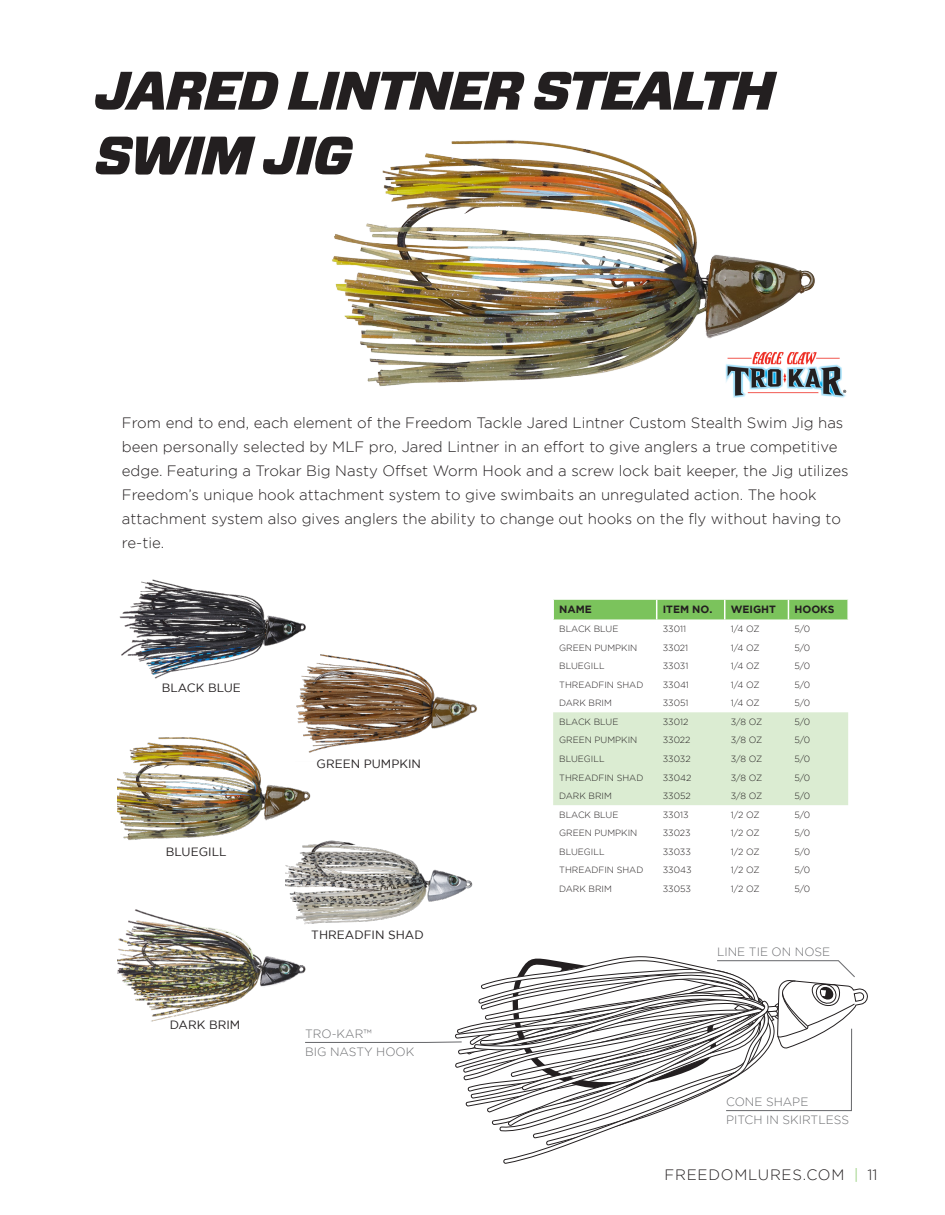
<style>
.page{position:relative;width:945px;height:1215px;background:#fff}
.page>*{position:absolute;margin:0;border:0;box-sizing:border-box;transform-origin:0 0}
.t1{font:italic 900 54px/64.8px "Forza";letter-spacing:-.04em;color:#231f20}
.t2{font:300 15px/24px "Gotham";color:#231f20}
.t3{font:300 15px "Gotham";letter-spacing:.05em;color:#231f20}
.t4{font:300 12px "Gotham";color:#6c6d70}
.t5{font:12px "Gotham";color:#231f20}
.t6{font:700 10.5px "Gotham";color:#231f20}
.t7{font:300 9px "Gotham";color:#231f20}
.s1{color:#7bc35c}
</style>
<div class="page">
<img style="left:119px;top:579px;width:187px;height:100px">
<img style="left:332px;top:140px;width:483px;height:247px">
<img style="left:286px;top:840px;width:187px;height:84px">
<img style="left:117px;top:901px;width:193px;height:121px">
<img style="left:292px;top:643px;width:185px;height:109px">
<img style="left:117px;top:731px;width:196px;height:120px">
<div style="left:553px;top:712px;width:295px;height:93px;background:#dbecd2"></div>
<div style="left:554px;top:600px;width:294px;height:19px;background:#7bc35c"></div>
<svg style="left:304px;top:956px;width:564px;height:208px"></svg>
<img style="left:725px;top:348px;width:122px;height:50px">
<p class="t1" style="left:95px;top:59px;width:682px">JARED LINTNER STEALTH<br>SWIM JIG</p>
<p class="t2" style="left:122px;top:411px;width:728px">From end to end, each element of the Freedom Tackle Jared Lintner Custom Stealth Swim Jig has been personally selected by MLF pro, Jared Lintner in an effort to give anglers a true competitive edge. Featuring a Trokar Big Nasty Offset Worm Hook and a screw lock bait keeper, the Jig utilizes Freedom’s unique hook attachment system to give swimbaits an unregulated action. The hook attachment system also gives anglers the ability to change out hooks on the fly without having to re-tie.</p>
<p class="t5" style="left:162px;top:681px;width:81px">BLACK BLUE</p>
<p class="t5" style="left:166px;top:845px;width:62px">BLUEGILL</p>
<p class="t5" style="left:170px;top:1018px;width:72px">DARK BRIM</p>
<p class="t5" style="left:317px;top:757px;width:106px">GREEN PUMPKIN</p>
<p class="t5" style="left:311px;top:928px;width:114px">THREADFIN SHAD</p>
<p class="t4" style="left:305px;top:1027px;width:68px">TRO-KAR™</p>
<p class="t4" style="left:305px;top:1045px;width:111px">BIG NASTY HOOK</p>
<p class="t6" style="left:559px;top:604px;width:34px">NAME</p>
<p class="t6" style="left:663px;top:604px;width:51px">ITEM NO.</p>
<p class="t6" style="left:731px;top:604px;width:47px">WEIGHT</p>
<p class="t6" style="left:794px;top:604px;width:42px">HOOKS</p>
<p class="t7" style="left:559px;top:624px;width:61px">BLACK BLUE</p>
<p class="t7" style="left:663px;top:624px;width:25px">33011</p>
<p class="t7" style="left:731px;top:624px;width:30px">1/4 OZ</p>
<p class="t7" style="left:794px;top:624px;width:17px">5/0</p>
<p class="t7" style="left:559px;top:643px;width:80px">GREEN PUMPKIN</p>
<p class="t7" style="left:663px;top:643px;width:27px">33021</p>
<p class="t7" style="left:731px;top:643px;width:30px">1/4 OZ</p>
<p class="t7" style="left:794px;top:643px;width:17px">5/0</p>
<p class="t7" style="left:559px;top:661px;width:47px">BLUEGILL</p>
<p class="t7" style="left:663px;top:661px;width:27px">33031</p>
<p class="t7" style="left:731px;top:661px;width:30px">1/4 OZ</p>
<p class="t7" style="left:794px;top:661px;width:17px">5/0</p>
<p class="t7" style="left:559px;top:680px;width:86px">THREADFIN SHAD</p>
<p class="t7" style="left:663px;top:680px;width:28px">33041</p>
<p class="t7" style="left:731px;top:680px;width:30px">1/4 OZ</p>
<p class="t7" style="left:794px;top:680px;width:17px">5/0</p>
<p class="t7" style="left:559px;top:698px;width:54px">DARK BRIM</p>
<p class="t7" style="left:663px;top:698px;width:27px">33051</p>
<p class="t7" style="left:731px;top:698px;width:30px">1/4 OZ</p>
<p class="t7" style="left:794px;top:698px;width:17px">5/0</p>
<p class="t7" style="left:559px;top:717px;width:61px">BLACK BLUE</p>
<p class="t7" style="left:663px;top:717px;width:27px">33012</p>
<p class="t7" style="left:731px;top:717px;width:33px">3/8 OZ</p>
<p class="t7" style="left:794px;top:717px;width:17px">5/0</p>
<p class="t7" style="left:559px;top:735px;width:80px">GREEN PUMPKIN</p>
<p class="t7" style="left:663px;top:735px;width:29px">33022</p>
<p class="t7" style="left:731px;top:735px;width:33px">3/8 OZ</p>
<p class="t7" style="left:794px;top:735px;width:17px">5/0</p>
<p class="t7" style="left:559px;top:754px;width:47px">BLUEGILL</p>
<p class="t7" style="left:663px;top:754px;width:30px">33032</p>
<p class="t7" style="left:731px;top:754px;width:33px">3/8 OZ</p>
<p class="t7" style="left:794px;top:754px;width:17px">5/0</p>
<p class="t7" style="left:559px;top:773px;width:86px">THREADFIN SHAD</p>
<p class="t7" style="left:663px;top:773px;width:30px">33042</p>
<p class="t7" style="left:731px;top:773px;width:33px">3/8 OZ</p>
<p class="t7" style="left:794px;top:773px;width:17px">5/0</p>
<p class="t7" style="left:559px;top:791px;width:54px">DARK BRIM</p>
<p class="t7" style="left:663px;top:791px;width:30px">33052</p>
<p class="t7" style="left:731px;top:791px;width:33px">3/8 OZ</p>
<p class="t7" style="left:794px;top:791px;width:17px">5/0</p>
<p class="t7" style="left:559px;top:810px;width:61px">BLACK BLUE</p>
<p class="t7" style="left:663px;top:810px;width:27px">33013</p>
<p class="t7" style="left:731px;top:810px;width:30px">1/2 OZ</p>
<p class="t7" style="left:794px;top:810px;width:17px">5/0</p>
<p class="t7" style="left:559px;top:828px;width:80px">GREEN PUMPKIN</p>
<p class="t7" style="left:663px;top:828px;width:30px">33023</p>
<p class="t7" style="left:731px;top:828px;width:30px">1/2 OZ</p>
<p class="t7" style="left:794px;top:828px;width:17px">5/0</p>
<p class="t7" style="left:559px;top:847px;width:47px">BLUEGILL</p>
<p class="t7" style="left:663px;top:847px;width:30px">33033</p>
<p class="t7" style="left:731px;top:847px;width:30px">1/2 OZ</p>
<p class="t7" style="left:794px;top:847px;width:17px">5/0</p>
<p class="t7" style="left:559px;top:865px;width:86px">THREADFIN SHAD</p>
<p class="t7" style="left:663px;top:865px;width:30px">33043</p>
<p class="t7" style="left:731px;top:865px;width:30px">1/2 OZ</p>
<p class="t7" style="left:794px;top:865px;width:17px">5/0</p>
<p class="t7" style="left:559px;top:884px;width:54px">DARK BRIM</p>
<p class="t7" style="left:663px;top:884px;width:30px">33053</p>
<p class="t7" style="left:731px;top:884px;width:30px">1/2 OZ</p>
<p class="t7" style="left:794px;top:884px;width:17px">5/0</p>
<p class="t4" style="left:717px;top:945px;width:115px">LINE TIE ON NOSE</p>
<p class="t4" style="left:726px;top:1095px;width:84px">CONE SHAPE</p>
<p class="t4" style="left:726px;top:1113px;width:124px">PITCH IN SKIRTLESS</p>
<p class="t3" style="left:665px;top:1167px;width:214px">FREEDOMLURES.COM <span class="s1">|</span> 11</p>
</div>
